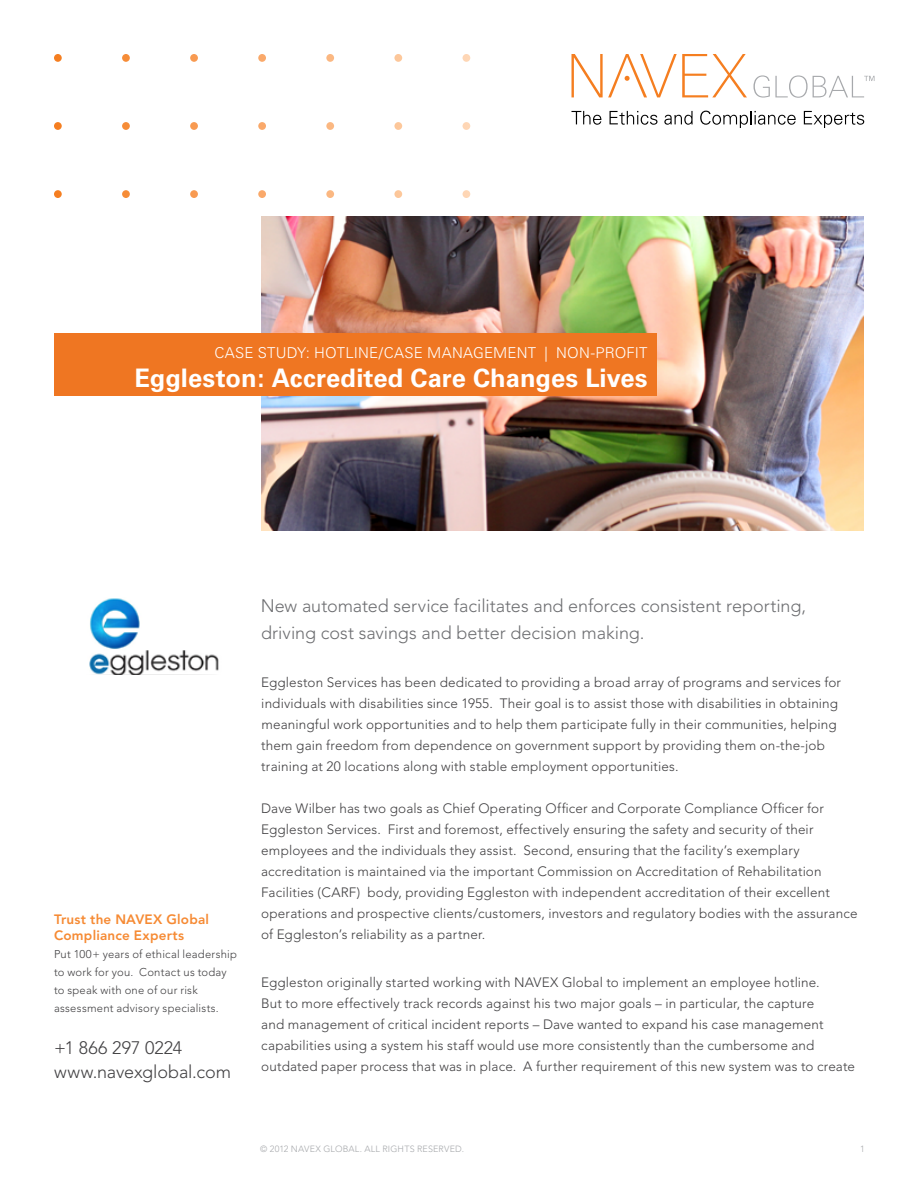
<style>
.page{position:relative;width:918px;height:1188px;background:#fff}
.page>*{position:absolute;margin:0;border:0;box-sizing:border-box;transform-origin:0 0}
.t1{font:700 25.5px "Univers";letter-spacing:.005em;color:#fff}
.t2{font:300 18px/27px "Avenir";color:#6d6e71}
.t3{font:300 18px/24px "Avenir";letter-spacing:-.005em;color:#414042}
.t4{font:300 15px "Univers";letter-spacing:.01em;color:#fff}
.t5{font:300 13.5px/21px "Avenir";letter-spacing:.015em;color:#414042}
.t6{font:800 13.5px/16.5px "Avenir";letter-spacing:.015em;color:#f68a33}
.t7{font:300 11.25px/18px "Avenir";letter-spacing:.02em;color:#414042}
.t8{font:300 9px "Avenir";letter-spacing:.025em;color:#a7a9ac}
</style>
<div class="page">
<img style="left:261px;top:216px;width:602px;height:315px">
<div style="left:54px;top:334px;width:603px;height:62px;background:#ef7622"></div>
<svg style="left:572px;top:54px;width:175px;height:43px"></svg>
<svg style="left:572px;top:111px;width:29px;height:14px"></svg>
<svg style="left:610px;top:111px;width:48px;height:14px"></svg>
<svg style="left:664px;top:111px;width:29px;height:14px"></svg>
<svg style="left:700px;top:111px;width:96px;height:17px"></svg>
<svg style="left:804px;top:111px;width:60px;height:17px"></svg>
<svg style="left:753px;top:75px;width:121px;height:23px"></svg>
<svg style="left:54px;top:54px;width:416px;height:144px"></svg>
<img style="left:89px;top:598px;width:130px;height:77px">
<p class="t4" style="left:215px;top:344px;width:435px">CASE STUDY: HOTLINE/CASE MANAGEM ENT | N ON-PROFIT</p>
<h1 class="t1" style="left:135px;top:363px;width:515px">Eggleston: Accredited Care Changes Lives</h1>
<p class="t6" style="left:54px;top:911px;width:157px">Trust the NAVEX Global<br>Compliance Experts</p>
<p class="t7" style="left:54px;top:945px;width:185px">Put 100+ years of ethical leadership to work for you. Contact us today to speak with one of our risk assessment advisory specialists.</p>
<h2 class="t3" style="left:54px;top:1036px;width:179px">+1 866 297 0224 www.navexglobal.com</h2>
<h2 class="t2" style="left:261px;top:592px;width:547px">New automated service facilitates and enforces consistent reporting, driving cost savings and better decision making.</h2>
<p class="t5" style="left:261px;top:672px;width:581px">Eggleston Services has been dedicated to providing a broad array of programs and services for individuals with disabilities since 1955. Their goal is to assist those with disabilities in obtaining meaningful work opportunities and to help them participate fully in their communities, helping them gain freedom from dependence on government support by providing them on-the-job training at 20 locations along with stable employment opportunities.</p>
<p class="t5" style="left:261px;top:798px;width:598px">Dave Wilber has two goals as Chief Operating Officer and Corporate Compliance Officer for Eggleston Services. First and foremost, effectively ensuring the safety and security of their employees and the individuals they assist. Second, ensuring that the facility’s exemplary accreditation is maintained via the important Commission on Accreditation of Rehabilitation Facilities (CARF) body, providing Eggleston with independent accreditation of their excellent operations and prospective clients/customers, investors and regulatory bodies with the assurance of Eggleston’s reliability as a partner.</p>
<p class="t5" style="left:261px;top:972px;width:595px">Eggleston originally started working with NAVEX Global to implement an employee hotline.<br>But to more effectively track records against his two major goals – in particular, the capture<br>and management of critical incident reports – Dave wanted to expand his case management capabilities using a system his staff would use more consistently than the cumbersome and outdated paper process that was in place. A further requirement of this new system was to create</p>
<p class="t8" style="left:260px;top:1144px;width:83px">© 2012 NAVEX Globa</p>
<p class="t8" style="left:355px;top:1144px;width:69px">l. All rights reserved</p>
<p class="t8" style="left:462px;top:1144px;width:4px">.</p>
<p class="t8" style="left:860px;top:1144px;width:6px">1</p>
</div>
